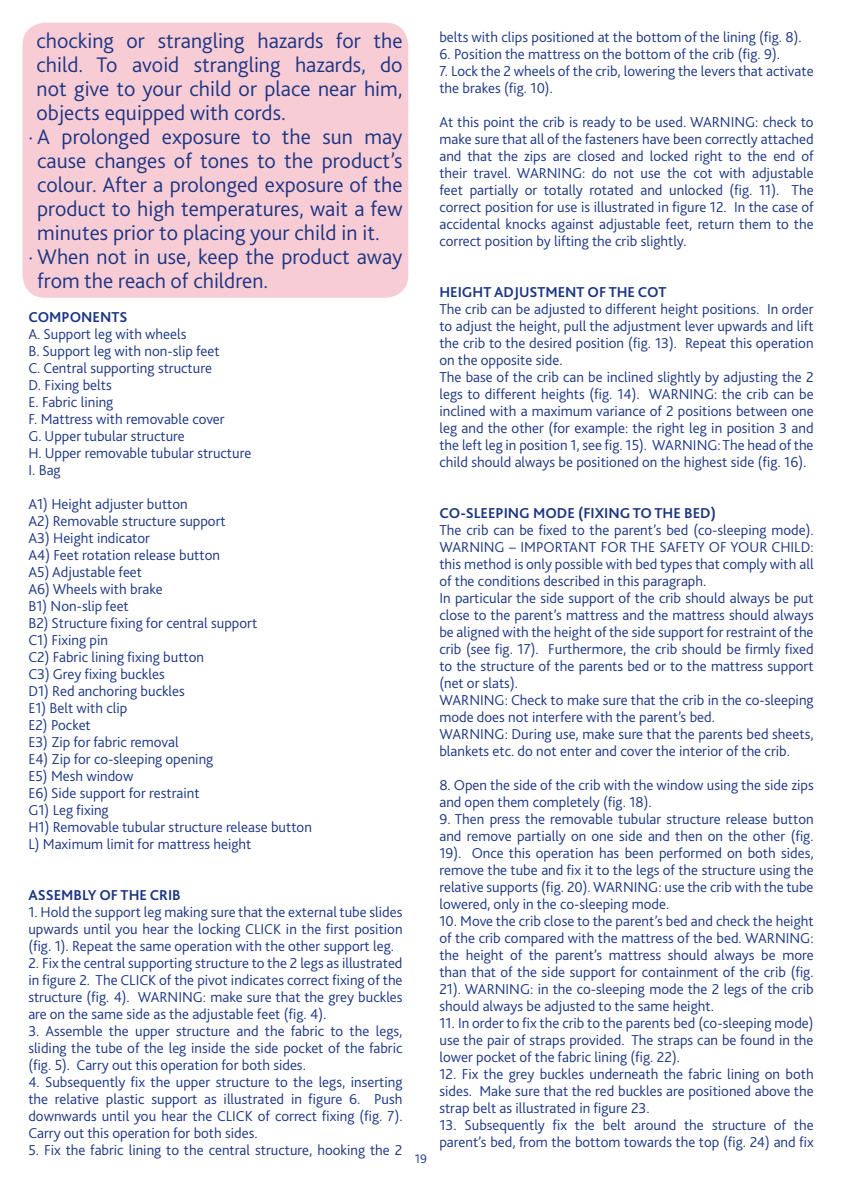
<style>
.page{position:relative;width:842px;height:1191px;background:#fff}
.page>*{position:absolute;margin:0;border:0;box-sizing:border-box;transform-origin:0 0}
.t1{font:300 22px "Bliss 2";color:#1b3583}
.t2{font:300 15px/17px "Bliss 2";color:#1b3583;text-align:justify}
.t3{font:700 15px "Bliss 2";color:#1b3583}
.t4{font:300 13px "Bliss 2";color:#1b3583}
</style>
<div class="page">
<div style="left:23px;top:23px;width:385px;height:275px;background:#f8ccd4;border-radius:23px"></div>
<h1 class="t1" style="left:37px;top:27px;width:367px">chocking or strangling hazards for the</h1>
<h1 class="t1" style="left:37px;top:51px;width:367px">child. To avoid strangling hazards, do</h1>
<h1 class="t1" style="left:37px;top:75px;width:367px">not give to your child or place near him,</h1>
<h1 class="t1" style="left:37px;top:99px;width:251px">objects equipped with cords.</h1>
<h1 class="t1" style="left:28px;top:123px;width:376px">· A prolonged exposure to the sun may</h1>
<h1 class="t1" style="left:37px;top:147px;width:367px">cause changes of tones to the product’s</h1>
<h1 class="t1" style="left:37px;top:171px;width:367px">colour. After a prolonged exposure of the</h1>
<h1 class="t1" style="left:37px;top:195px;width:367px">product to high temperatures, wait a few</h1>
<h1 class="t1" style="left:37px;top:219px;width:344px">minutes prior to placing your child in it.</h1>
<h1 class="t1" style="left:28px;top:243px;width:376px">· When not in use, keep the product away</h1>
<h1 class="t1" style="left:37px;top:267px;width:232px">from the reach of children.</h1>
<p class="t3" style="left:28px;top:307px;width:101px">COMPONENTS</p>
<p class="t2" style="left:28px;top:325px;width:224px;text-align:left">A. Support leg with wheels<br>B. Support leg with non-slip feet<br>C. Central supporting structure<br>D. Fixing belts<br>E. Fabric lining<br>F. Mattress with removable cover<br>G. Upper tubular structure<br>H. Upper removable tubular structure<br>I. Bag</p>
<p class="t2" style="left:28px;top:495px;width:285px;text-align:left">A1) Height adjuster button<br>A2) Removable structure support<br>A3) Height indicator<br>A4) Feet rotation release button<br>A5) Adjustable feet<br>A6) Wheels with brake<br>B1) Non-slip feet<br>B2) Structure fixing for central support<br>C1) Fixing pin<br>C2) Fabric lining fixing button<br>C3) Grey fixing buckles<br>D1) Red anchoring buckles<br>E1) Belt with clip<br>E2) Pocket<br>E3) Zip for fabric removal<br>E4) Zip for co-sleeping opening<br>E5) Mesh window<br>E6) Side support for restraint<br>G1) Leg fixing<br>H1) Removable tubular structure release button<br>L) Maximum limit for mattress height</p>
<p class="t3" style="left:28px;top:885px;width:154px">ASSEMBLY OF THE CRIB</p>
<p class="t2" style="left:28px;top:903px;width:376px">1. Hold the support leg making sure that the external tube slides upwards until you hear the locking CLICK in the first position (fig. 1). Repeat the same operation with the other support leg.</p>
<p class="t2" style="left:28px;top:954px;width:376px">2. Fix the central supporting structure to the 2 legs as illustrated in figure 2. The CLICK of the pivot indicates correct fixing of the structure (fig. 4). WARNING: make sure that the grey buckles are on the same side as the adjustable feet (fig. 4).</p>
<p class="t2" style="left:28px;top:1022px;width:376px">3. Assemble the upper structure and the fabric to the legs, sliding the tube of the leg inside the side pocket of the fabric (fig. 5). Carry out this operation for both sides.</p>
<p class="t2" style="left:28px;top:1073px;width:376px">4. Subsequently fix the upper structure to the legs, inserting the relative plastic support as illustrated in figure 6. Push downwards until you hear the CLICK of correct fixing (fig. 7).<br>Carry out this operation for both sides.</p>
<p class="t2" style="left:28px;top:1140px;width:376px">5. Fix the fabric lining to the central structure, hooking the 2</p>
<p class="t4" style="left:415px;top:1150px;width:14px">19</p>
<p class="t2" style="left:439px;top:28px;width:364px">belts with clips positioned at the bottom of the lining (fig. 8).</p>
<p class="t2" style="left:439px;top:45px;width:342px">6. Position the mattress on the bottom of the crib (fig. 9).</p>
<p class="t2" style="left:439px;top:62px;width:376px">7. Lock the 2 wheels of the crib, lowering the levers that activate the brakes (fig. 10).</p>
<p class="t2" style="left:439px;top:113px;width:376px">At this point the crib is ready to be used. WARNING: check to make sure that all of the fasteners have been correctly attached and that the zips are closed and locked right to the end of their travel. WARNING: do not use the cot with adjustable feet partially or totally rotated and unlocked (fig. 11). The correct position for use is illustrated in figure 12. In the case of accidental knocks against adjustable feet, return them to the correct position by lifting the crib slightly.</p>
<p class="t3" style="left:439px;top:282px;width:229px">HEIGHT ADJUSTMENT OF THE COT</p>
<p class="t2" style="left:439px;top:300px;width:376px;text-align:left">The crib can be adjusted to different height positions. In order to adjust the height, pull the adjustment lever upwards and lift the crib to the desired position (fig. 13). Repeat this operation on the opposite side.<br>The base of the crib can be inclined slightly by adjusting the 2 legs to different heights (fig. 14). WARNING: the crib can be inclined with a maximum variance of 2 positions between one leg and the other (for example: the right leg in position 3 and the left leg in position 1, see fig. 15). WARNING: The head of the child should always be positioned on the highest side (fig. 16).</p>
<p class="t3" style="left:439px;top:503px;width:278px">CO-SLEEPING MODE (FIXING TO THE BED)</p>
<p class="t2" style="left:439px;top:521px;width:376px;text-align:left">The crib can be fixed to the parent’s bed (co-sleeping mode).<br>WARNING – IMPORTANT FOR THE SAFETY OF YOUR CHILD: this method is only possible with bed types that comply with all of the conditions described in this paragraph.<br>In particular the side support of the crib should always be put close to the parent’s mattress and the mattress should always be aligned with the height of the side support for restraint of the crib (see fig. 17). Furthermore, the crib should be firmly fixed to the structure of the parents bed or to the mattress support (net or slats).<br>WARNING: Check to make sure that the crib in the co-sleeping mode does not interfere with the parent’s bed.<br>WARNING: During use, make sure that the parents bed sheets, blankets etc. do not enter and cover the interior of the crib.</p>
<p class="t2" style="left:439px;top:776px;width:376px">8. Open the side of the crib with the window using the side zips and open them completely (fig. 18).</p>
<p class="t2" style="left:439px;top:810px;width:376px">9. Then press the removable tubular structure release button and remove partially on one side and then on the other (fig.<br>19). Once this operation has been performed on both sides, remove the tube and fix it to the legs of the structure using the relative supports (fig. 20). WARNING: use the crib with the tube lowered, only in the co-sleeping mode.</p>
<p class="t2" style="left:439px;top:912px;width:376px">10. Move the crib close to the parent’s bed and check the height of the crib compared with the mattress of the bed. WARNING: the height of the parent’s mattress should always be more than that of the side support for containment of the crib (fig.<br>21). WARNING: in the co-sleeping mode the 2 legs of the crib should always be adjusted to the same height.</p>
<p class="t2" style="left:439px;top:1014px;width:376px">11. In order to fix the crib to the parents bed (co-sleeping mode) use the pair of straps provided. The straps can be found in the lower pocket of the fabric lining (fig. 22).</p>
<p class="t2" style="left:439px;top:1065px;width:376px">12. Fix the grey buckles underneath the fabric lining on both sides. Make sure that the red buckles are positioned above the strap belt as illustrated in figure 23.</p>
<p class="t2" style="left:439px;top:1116px;width:376px">13. Subsequently fix the belt around the structure of the parent’s bed, from the bottom towards the top (fig. 24) and fix</p>
</div>
